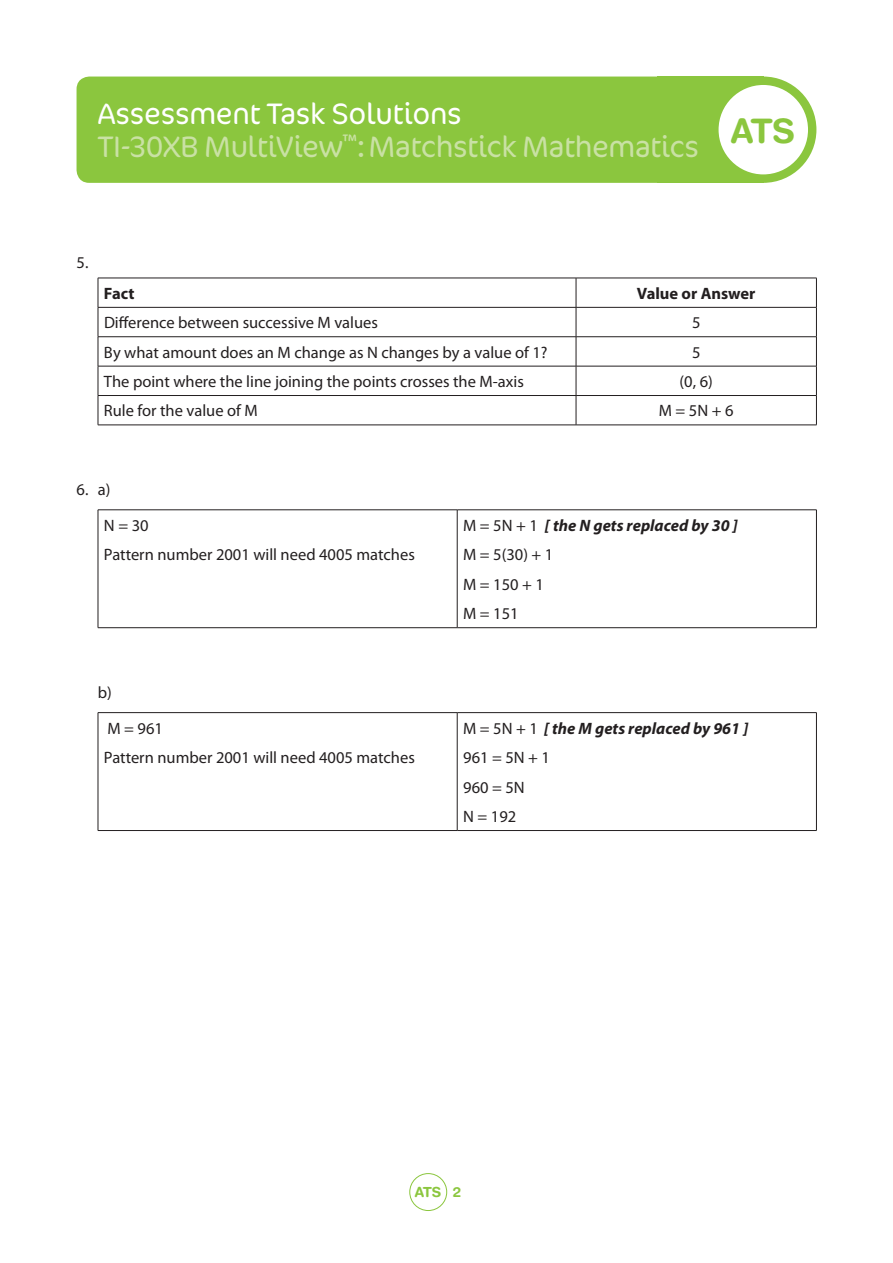
<style>
.page{position:relative;width:893px;height:1263px;background:#fff}
.page>*{position:absolute;margin:0;border:0;box-sizing:border-box;transform-origin:0 0}
.t1{font:700 33.75px "Helvetica Rounded";color:#8bc63e}
.t2{font:300 30px/33px "Cocon";letter-spacing:-.015em;color:#c9e1a4}
.t3{font:16.5px/29.5px "Myriad Pro";color:#231f20}
.t4{font:700 16.5px "Myriad Pro";color:#231f20}
.t5{font:700 13.95px "Helvetica Rounded";color:#8bc63e}
.s1{color:#fff}
.s2{font-weight:700;font-style:italic}
</style>
<div class="page">
<div style="left:409px;top:1173px;width:38px;height:38px;border:1px solid #8bc63e;border-radius:50%"></div>
<div style="left:658px;top:77px;width:106px;height:106px;background:#8bc63e"></div>
<div style="left:77px;top:77px;width:613px;height:106px;background:#8bc63e;border-radius:13px"></div>
<div style="left:710px;top:77px;width:106px;height:106px;background:#8bc63e;border-radius:50%"></div>
<div style="left:719px;top:85px;width:89px;height:89px;background:#fff;border-radius:50%"></div>
<hr style="left:98px;top:278px;width:478px;height:1px;background:#231f20">
<hr style="left:576px;top:278px;width:241px;height:1px;background:#231f20">
<hr style="left:98px;top:307px;width:478px;height:1px;background:#231f20">
<hr style="left:576px;top:307px;width:241px;height:1px;background:#231f20">
<hr style="left:98px;top:336px;width:478px;height:1px;background:#231f20">
<hr style="left:576px;top:336px;width:241px;height:1px;background:#231f20">
<hr style="left:98px;top:366px;width:478px;height:1px;background:#231f20">
<hr style="left:576px;top:366px;width:241px;height:1px;background:#231f20">
<hr style="left:98px;top:395px;width:478px;height:1px;background:#231f20">
<svg style="left:98px;top:278px;width:1px;height:147px"></svg>
<hr style="left:576px;top:395px;width:241px;height:1px;background:#231f20">
<svg style="left:576px;top:278px;width:1px;height:147px"></svg>
<svg style="left:816px;top:278px;width:1px;height:147px"></svg>
<hr style="left:98px;top:425px;width:478px;height:1px;background:#231f20">
<hr style="left:576px;top:425px;width:241px;height:1px;background:#231f20">
<hr style="left:98px;top:509px;width:359px;height:1px;background:#231f20">
<hr style="left:98px;top:510px;width:1px;height:117px;background:#231f20">
<hr style="left:457px;top:509px;width:360px;height:1px;background:#231f20">
<hr style="left:457px;top:510px;width:1px;height:117px;background:#231f20">
<hr style="left:816px;top:510px;width:1px;height:117px;background:#231f20">
<hr style="left:98px;top:627px;width:359px;height:1px;background:#231f20">
<hr style="left:457px;top:627px;width:360px;height:1px;background:#231f20">
<hr style="left:98px;top:712px;width:359px;height:1px;background:#231f20">
<hr style="left:98px;top:713px;width:1px;height:117px;background:#231f20">
<hr style="left:457px;top:712px;width:360px;height:1px;background:#231f20">
<hr style="left:457px;top:713px;width:1px;height:117px;background:#231f20">
<hr style="left:816px;top:713px;width:1px;height:117px;background:#231f20">
<hr style="left:98px;top:830px;width:359px;height:1px;background:#231f20">
<hr style="left:457px;top:830px;width:360px;height:1px;background:#231f20">
<p class="t2" style="left:98px;top:96px;width:603px"><span class="s1">Assessment Task Solutions<br></span>TI-30XB MultiView<sup>™</sup>:Matchstick Mathematics</p>
<p class="t1" style="left:731px;top:110px;width:66px">ATS</p>
<p class="t3" style="left:77px;top:247px;width:13px">5.</p>
<p class="t4" style="left:104px;top:282px;width:32px">Fact</p>
<p class="t4" style="left:637px;top:282px;width:120px">Value or Answer</p>
<p class="t3" style="left:104px;top:308px;width:275px">Difference between successive M values</p>
<p class="t3" style="left:692px;top:308px;width:10px">5</p>
<p class="t3" style="left:104px;top:337px;width:445px">By what amount does an M change as N changes by a value of 1?</p>
<p class="t3" style="left:692px;top:337px;width:10px">5</p>
<p class="t3" style="left:104px;top:366px;width:421px">The point where the line joining the points crosses the M-axis</p>
<p class="t3" style="left:680px;top:366px;width:35px">(0, 6)</p>
<p class="t3" style="left:104px;top:396px;width:155px">Rule for the value of M</p>
<p class="t3" style="left:659px;top:396px;width:76px">M=5N+6</p>
<p class="t3" style="left:104px;top:471px;width:46px;line-height:35.5px;text-indent:-27px">6. a)<br>N=30</p>
<p class="t3" style="left:104px;top:540px;width:312px">Pattern number 2001 will need 4005 matches</p>
<p class="t3" style="left:107px;top:674px;width:57px;line-height:35.5px;text-indent:-10px">b)<br>M=961</p>
<p class="t3" style="left:104px;top:742px;width:312px">Pattern number 2001 will need 4005 matches</p>
<p class="t3" style="left:463px;top:510px;width:276px">M = 5N + 1 <span class="s2">[ the N gets replaced by 30 ]<br></span>M=5(30)+1<br>M=150+1<br>M=151</p>
<p class="t3" style="left:463px;top:713px;width:287px">M = 5N + 1 <span class="s2">[ the M gets replaced by 961 ]<br></span>961=5N+1<br>960 = 5N<br>N=192</p>
<p class="t5" style="left:415px;top:1184px;width:28px">ATS</p>
</div>
